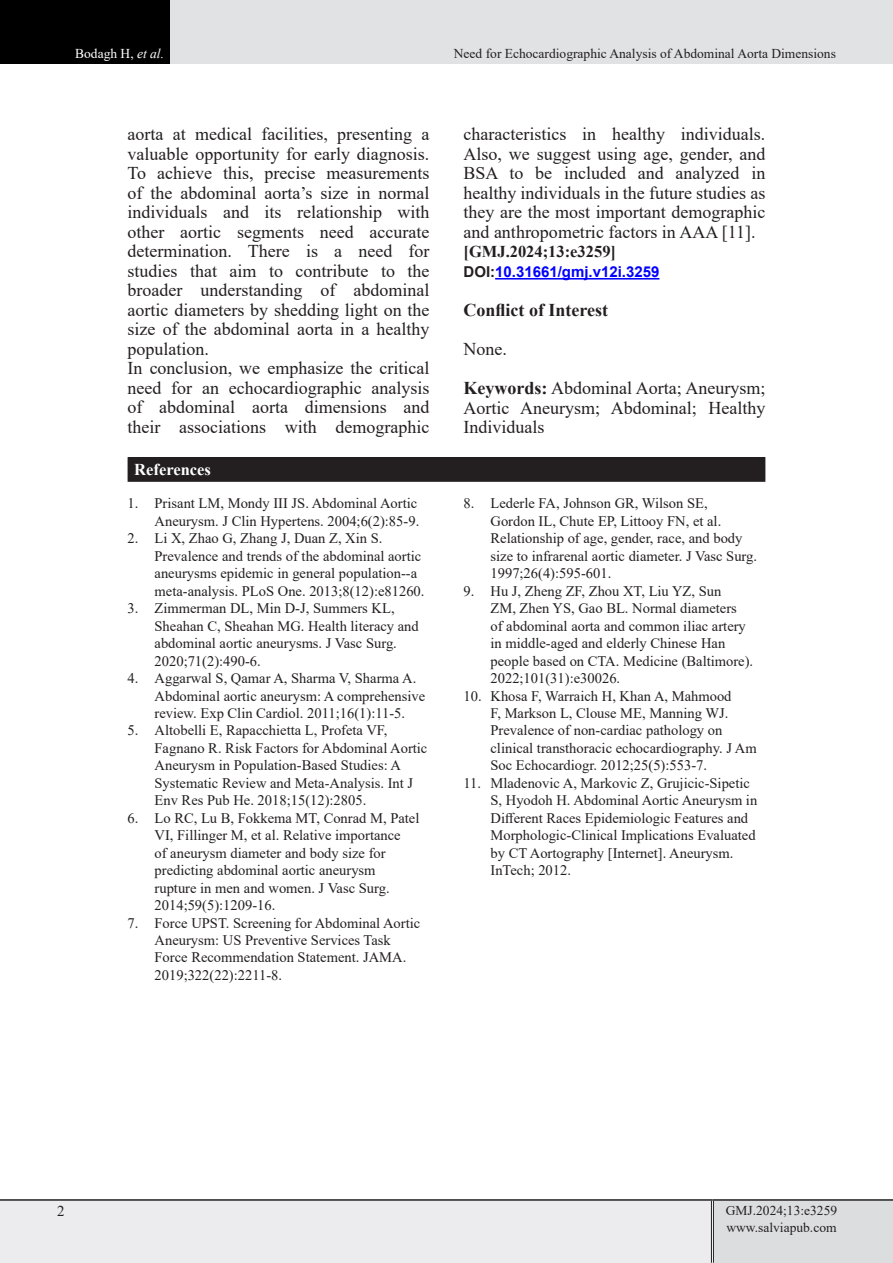
<style>
.page{position:relative;width:893px;height:1263px;background:#fff}
.page>*{position:absolute;margin:0;border:0;box-sizing:border-box;transform-origin:0 0}
.t1{font:18px/19.5px "Times New Roman";color:#231f20;text-align:justify}
.t2{font:700 18px "Times New Roman";color:#231f20}
.t3{font:700 16.5px "Times New Roman";color:#231f20}
.t4{font:700 16.5px "Times New Roman";color:#fff}
.t5{font:700 15px "Arial";color:#00f}
.t6{font:15px "Times New Roman";color:#231f20}
.t7{font:14.55px/17.4px "Times New Roman";color:#231f20}
.lllllllllllllll{font:13.5px "Times New Roman";color:#231f20}
.t8{font:13.5px "Times New Roman";color:#fff}
.s1{font-style:italic}
.s2{color:#231f20}
.s3{font-weight:700}
</style>
<div class="page">
<div style="left:0;top:0;width:170px;height:64px;background:#000"></div>
<div style="left:170px;top:0;width:723px;height:64px;background:#e1e2e4"></div>
<div style="left:0;top:1200px;width:712px;height:63px;background:#ececee"></div>
<div style="left:712px;top:1200px;width:181px;height:63px;background:#dcdddf"></div>
<hr style="left:711px;top:1201px;width:3px;height:62px;background:#fff">
<hr style="left:711px;top:1201px;width:1px;height:62px;background:#231f20">
<hr style="left:713px;top:1201px;width:1px;height:62px;background:#231f20">
<hr style="left:0;top:1199px;width:712px;height:2px;background:#231f20">
<hr style="left:712px;top:1199px;width:181px;height:2px;background:#231f20">
<hr style="left:495px;top:278px;width:164px;height:2px;background:#00f">
<div style="left:128px;top:458px;width:637px;height:23px;background:#231f20"></div>
<hr style="left:128px;top:457px;width:637px;height:2px;background:#231f20">
<hr style="left:128px;top:480px;width:637px;height:2px;background:#231f20">
<p class="t8" style="left:75px;top:44px;width:90px">Bodagh H, <span class="s1">et al.</span></p>
<p class="lllllllllllllll" style="left:454px;top:44px;width:384px">Need for Echocardiographic Analysis of Abdominal Aorta Dimensions</p>
<p class="t1" style="left:128px;top:124px;width:303px">aorta at medical facilities, presenting a valuable opportunity for early diagnosis.<br>To achieve this, precise measurements of the abdominal aorta’s size in normal individuals and its relationship with other aortic segments need accurate determination. There is a need for studies that aim to contribute to the broader understanding of abdominal aortic diameters by shedding light on the size of the abdominal aorta in a healthy population.</p>
<p class="t1" style="left:128px;top:358px;width:303px">In conclusion, we emphasize the critical need for an echocardiographic analysis of abdominal aorta dimensions and their associations with demographic</p>
<p class="t4" style="left:134px;top:458px;width:78px">References</p>
<p class="t7" style="left:128px;top:494px;width:293px;text-align:right">1. Prisant LM, Mondy III JS. Abdominal Aortic<br>Aneurysm. J Clin Hypertens. 2004;6(2):85-9.</p>
<p class="t7" style="left:155px;top:529px;width:271px;text-indent:-27px">2. Li X, Zhao G, Zhang J, Duan Z, Xin S.<br>Prevalence and trends of the abdominal aortic aneurysms epidemic in general population--a meta-analysis. PLoS One. 2013;8(12):e81260.</p>
<p class="t7" style="left:155px;top:599px;width:266px;text-indent:-27px">3. Zimmerman DL, Min D-J, Summers KL, Sheahan C, Sheahan MG. Health literacy and abdominal aortic aneurysms. J Vasc Surg.<br>2020;71(2):490-6.</p>
<p class="t7" style="left:155px;top:669px;width:272px;text-indent:-27px">4. Aggarwal S, Qamar A, Sharma V, Sharma A.<br>Abdominal aortic aneurysm: A comprehensive review. Exp Clin Cardiol. 2011;16(1):11-5.</p>
<p class="t7" style="left:155px;top:721px;width:274px;text-indent:-27px">5. Altobelli E, Rapacchietta L, Profeta VF, Fagnano R. Risk Factors for Abdominal Aortic Aneurysm in Population-Based Studies: A Systematic Review and Meta-Analysis. Int J Env Res Pub He. 2018;15(12):2805.</p>
<p class="t7" style="left:155px;top:809px;width:266px;text-indent:-27px">6. Lo RC, Lu B, Fokkema MT, Conrad M, Patel VI, Fillinger M, et al. Relative importance<br>of aneurysm diameter and body size for predicting abdominal aortic aneurysm rupture in men and women. J Vasc Surg.<br>2014;59(5):1209-16.</p>
<p class="t7" style="left:155px;top:913px;width:267px;text-indent:-27px">7. Force UPST. Screening for Abdominal Aortic Aneurysm: US Preventive Services Task Force Recommendation Statement. JAMA.<br>2019;322(22):2211-8.</p>
<p class="t1" style="left:463px;top:124px;width:303px">characteristics in healthy individuals.<br>Also, we suggest using age, gender, and BSA to be included and analyzed in healthy individuals in the future studies as they are the most important demographic and anthropometric factors in AAA [11].</p>
<p class="t3" style="left:463px;top:240px;width:154px">[GMJ.2024;13:e3259]</p>
<p class="t5" style="left:463px;top:261px;width:197px"><span class="s2">DOI:</span>10.31661/gmj.v12i.3259</p>
<p class="t2" style="left:463px;top:297px;width:146px">Conflict of Interest</p>
<p class="t1" style="left:463px;top:339px;width:45px">None.</p>
<p class="t1" style="left:463px;top:378px;width:303px"><span class="s3">Keywords:</span> Abdominal Aorta; Aneurysm; Aortic Aneurysm; Abdominal; Healthy Individuals</p>
<p class="t7" style="left:490px;top:494px;width:268px;text-indent:-27px">8. Lederle FA, Johnson GR, Wilson SE,<br>Gordon IL, Chute EP, Littooy FN, et al.<br>Relationship of age, gender, race, and body size to infrarenal aortic diameter. J Vasc Surg.<br>1997;26(4):595-601.</p>
<p class="t7" style="left:490px;top:582px;width:264px;text-indent:-27px">9. Hu J, Zheng ZF, Zhou XT, Liu YZ, Sun<br>ZM, Zhen YS, Gao BL. Normal diameters<br>of abdominal aorta and common iliac artery in middle-aged and elderly Chinese Han people based on CTA. Medicine (Baltimore).<br>2022;101(31):e30026.</p>
<p class="t7" style="left:490px;top:686px;width:268px;text-indent:-27px">10. Khosa F, Warraich H, Khan A, Mahmood<br>F, Markson L, Clouse ME, Manning WJ.<br>Prevalence of non-cardiac pathology on clinical transthoracic echocardiography. J Am Soc Echocardiogr. 2012;25(5):553-7.</p>
<p class="t7" style="left:490px;top:774px;width:268px;text-indent:-27px">11. Mladenovic A, Markovic Z, Grujicic-Sipetic S, Hyodoh H. Abdominal Aortic Aneurysm in Different Races Epidemiologic Features and Morphologic-Clinical Implications Evaluated by CT Aortography [Internet]. Aneurysm.<br>InTech; 2012.</p>
<p class="t6" style="left:57px;top:1201px;width:9px">2</p>
<p class="lllllllllllllll" style="left:726px;top:1201px;width:113px">GMJ.2024;13:e3259</p>
<p class="lllllllllllllll" style="left:726px;top:1217px;width:112px">www.salviapub.com</p>
</div>
